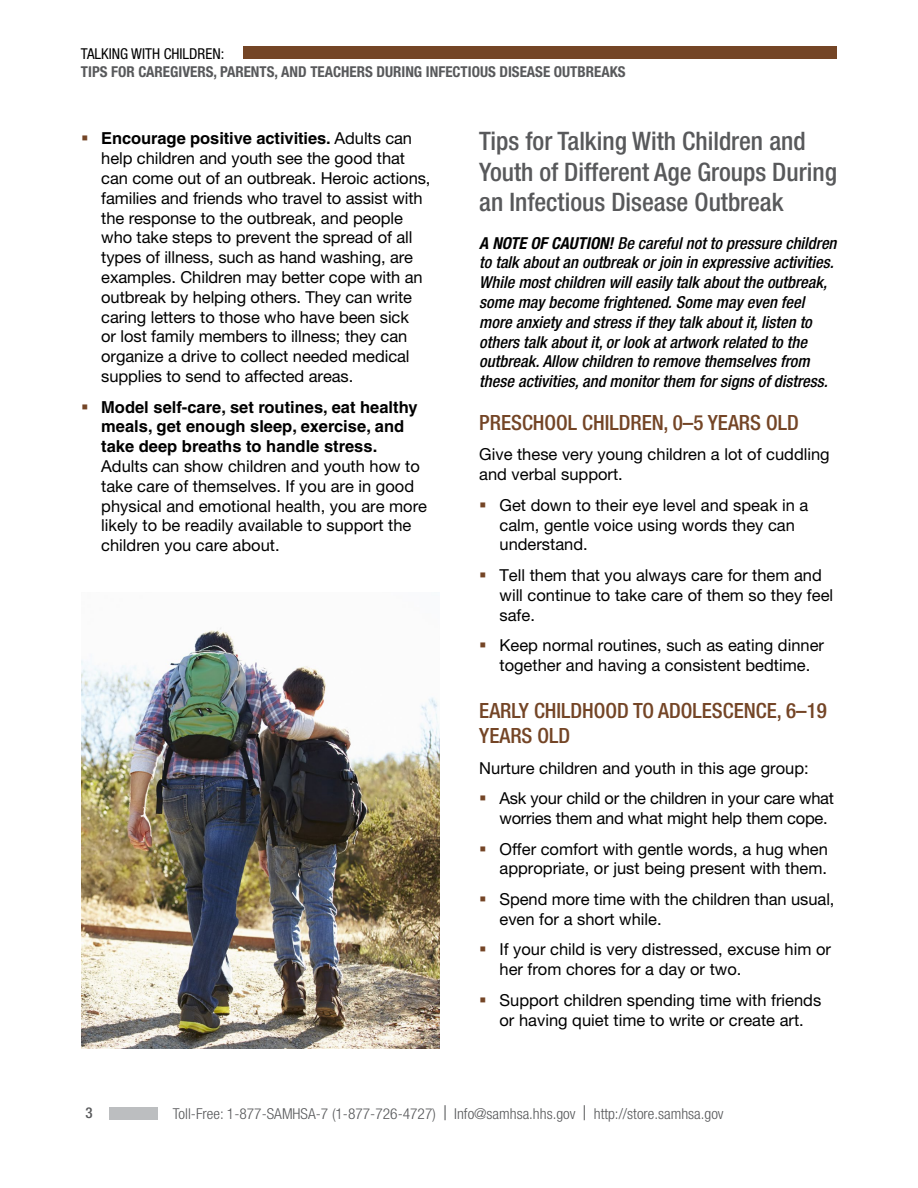
<style>
.page{position:relative;width:918px;height:1188px;background:#fff}
.page>*{position:absolute;margin:0;border:0;box-sizing:border-box;transform-origin:0 0}
.Heading_2{font:500 condensed 25.5px/30.6px "Helvetica Neue LT Pro";color:#58595b}
.Heading_3{font:500 condensed 21px/25.2px "Helvetica Neue LT Pro";color:#744526}
.Body_Text{font:16.5px/19.8px "Helvetica Neue LT Pro";color:#000}
.Body_Text-2{font:italic 500 condensed 16.5px/19.8px "Helvetica Neue LT Pro";color:#000}
.t1{font:300 condensed 15px "Helvetica Neue LT Pro";color:#58595b}
.t2{font:700 condensed 15px "Helvetica Neue LT Pro";color:#58595b}
.t3{font:condensed 15px "Helvetica Neue LT Pro";color:#000}
.t4{font:500 condensed 15px "Helvetica Neue LT Pro";color:#58595b}
.s1{font-family:"Helvetica";font-weight:700}
.s2{font-weight:700}
.s3{font-weight:400;font-stretch:normal}
</style>
<div class="page">
<div style="left:109px;top:1108px;width:48px;height:12px;background:#bcbec0"></div>
<div style="left:243px;top:47px;width:594px;height:12px;background:#744526"></div>
<img style="left:82px;top:628px;width:357px;height:420px">
<p class="t3" style="left:81px;top:45px;width:145px">TALKING WITH CHILDREN:</p>
<p class="t2" style="left:81px;top:63px;width:546px">TIPS FOR CAREGIVERS, PARENTS, AND TEACHERS DURING INFECTIOUS DISEASE OUTBREAKS</p>
<p class="Body_Text" style="left:101px;top:129px;width:331px"><span class="s1">Encourage positive activities.</span> Adults can help children and youth see the good that can come out of an outbreak. Heroic actions, families and friends who travel to assist with the response to the outbreak, and people who take steps to prevent the spread of all types of illness, such as hand washing, are examples. Children may better cope with an outbreak by helping others. They can write caring letters to those who have been sick<br>or lost family members to illness; they can organize a drive to collect needed medical supplies to send to affected areas.</p>
<p class="Body_Text" style="left:101px;top:397px;width:327px"><span class="s1">Model self-care, set routines, eat healthy meals, get enough sleep, exercise, and take deep breaths to handle stress.<br></span>Adults can show children and youth how to take care of themselves. If you are in good physical and emotional health, you are more likely to be readily available to support the children you care about.</p>
<h2 class="Heading_2" style="left:479px;top:125px;width:359px">Tips for Talking With Children and<br>Youth of Different Age Groups During an Infectious Disease Outbreak</h2>
<p class="Body_Text-2" style="left:479px;top:233px;width:359px"><span class="s2">A NOTE OF CAUTION!</span> Be careful not to pressure children to talk about an outbreak or join in expressive activities.<br>While most children will easily talk about the outbreak, some may become frightened. Some may even feel more anxiety and stress if they talk about it, listen to others talk about it, or look at artwork related to the outbreak. Allow children to remove themselves from these activities, and monitor them for signs of distress.</p>
<h3 class="Heading_3" style="left:479px;top:410px;width:321px">PRESCHOOL CHILDREN, 0–5 YEARS OLD</h3>
<p class="Body_Text" style="left:479px;top:444px;width:352px">Give these very young children a lot of cuddling and verbal support.</p>
<p class="Body_Text" style="left:500px;top:495px;width:310px">Get down to their eye level and speak in a calm, gentle voice using words they can understand.</p>
<p class="Body_Text" style="left:500px;top:565px;width:335px">Tell them that you always care for them and will continue to take care of them so they feel safe.</p>
<p class="Body_Text" style="left:500px;top:635px;width:326px">Keep normal routines, such as eating dinner together and having a consistent bedtime.</p>
<h3 class="Heading_3" style="left:479px;top:698px;width:349px">EARLY CHILDHOOD TO ADOLESCENCE, 6–19<br>YEARS OLD</h3>
<p class="Body_Text" style="left:479px;top:758px;width:331px">Nurture children and youth in this age group:</p>
<p class="Body_Text" style="left:500px;top:788px;width:336px">Ask your child or the children in your care what worries them and what might help them cope.</p>
<p class="Body_Text" style="left:500px;top:839px;width:330px">Offer comfort with gentle words, a hug when appropriate, or just being present with them.</p>
<p class="Body_Text" style="left:500px;top:889px;width:337px">Spend more time with the children than usual, even for a short while.</p>
<p class="Body_Text" style="left:500px;top:939px;width:333px">If your child is very distressed, excuse him or her from chores for a day or two.</p>
<p class="Body_Text" style="left:500px;top:990px;width:323px">Support children spending time with friends or having quiet time to write or create art.</p>
<p class="t4" style="left:85px;top:1104px;width:9px">3</p>
<p class="t1" style="left:173px;top:1105px;width:552px">Toll-Free: 1-877-SAMHSA-7 (1-877-726-4727) <span class="s3">|</span> Info@samhsa.hhs.gov <span class="s3">|</span> http://store.samhsa.gov</p>
</div>
